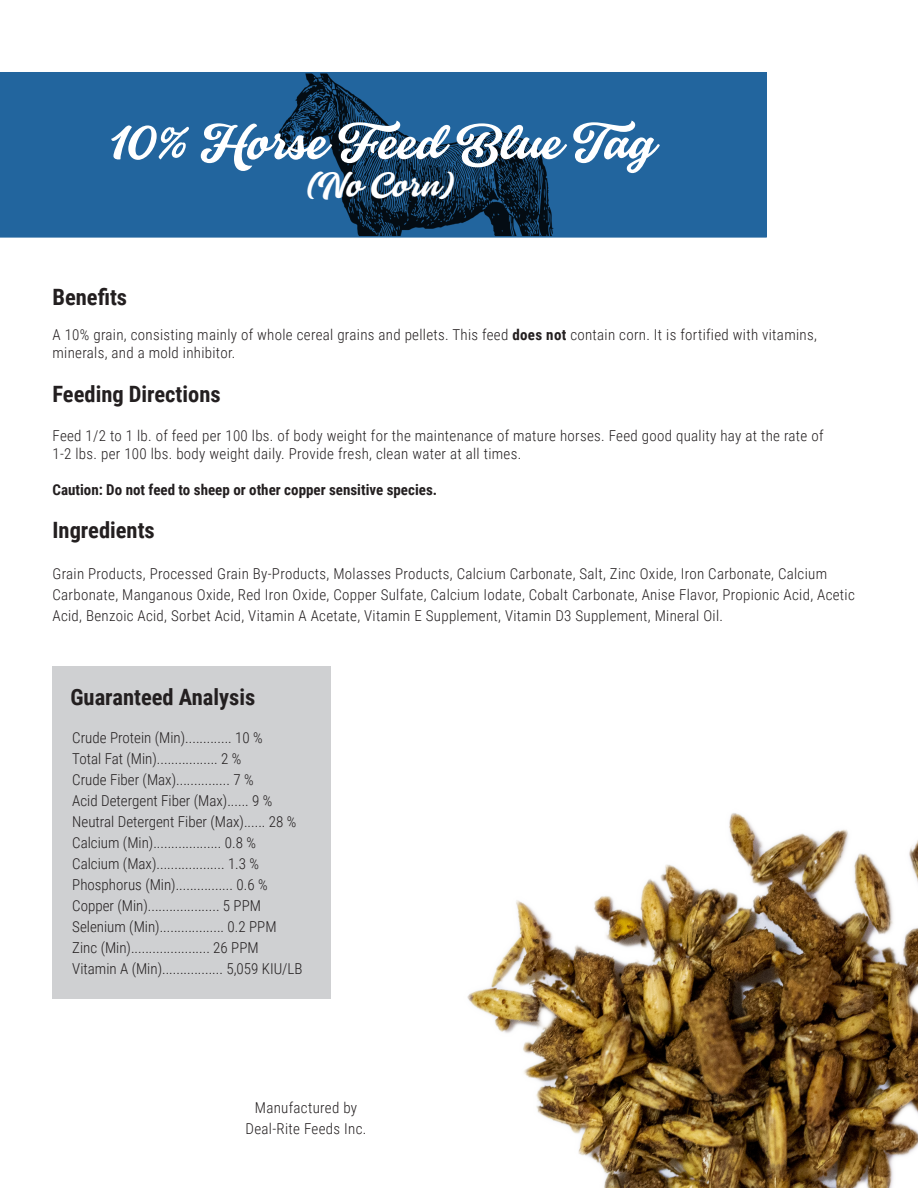
<style>
.page{position:relative;width:918px;height:1188px;background:#fff}
.page>*{position:absolute;margin:0;border:0;box-sizing:border-box;transform-origin:0 0}
.t1{font:52.5px "Monteria";color:#fff}
.t2{font:37.5px "Monteria";color:#fff}
.t3{font:700 22.5px "Roboto Condensed";color:#231f20}
.t4{font:300 15px/18px "Roboto Condensed";letter-spacing:.02em;color:#231f20}
.t5{font:300 15px "Roboto Condensed";color:#231f20}
.t6{font:700 15px "Roboto Condensed";color:#231f20}
.s1{font-weight:700}
</style>
<div class="page">
<svg style="left:0;top:72px;width:767px;height:166px;background:#1e5a8d"></svg>
<img style="left:467px;top:813px;width:451px;height:375px">
<div style="left:52px;top:666px;width:280px;height:333px;background:#cfd0d2"></div>
<p class="t1" style="left:106px;top:107px;width:549px">10% Horse Feed Blue Tag</p>
<p class="t2" style="left:306px;top:160px;width:149px">(No Corn)</p>
<p class="t3" style="left:52px;top:281px;width:76px">Benefits</p>
<p class="t4" style="left:52px;top:325px;width:766px">A 10% grain, consisting mainly of whole cereal grains and pellets. This feed <span class="s1">does not</span> contain corn. It is fortified with vitamins, minerals, and a mold inhibitor.</p>
<p class="t3" style="left:52px;top:379px;width:170px">Feeding Directions</p>
<p class="t4" style="left:52px;top:426px;width:773px">Feed 1/2 to 1 lb. of feed per 100 lbs. of body weight for the maintenance of mature horses. Feed good quality hay at the rate of<br>1-2 lbs. per 100 lbs. body weight daily. Provide fresh, clean water at all times.</p>
<p class="t6" style="left:52px;top:479px;width:386px">Caution: Do not feed to sheep or other copper sensitive species.</p>
<p class="t3" style="left:52px;top:514px;width:104px">Ingredients</p>
<p class="t4" style="left:52px;top:562px;width:804px;line-height:21px">Grain Products, Processed Grain By-Products, Molasses Products, Calcium Carbonate, Salt, Zinc Oxide, Iron Carbonate, Calcium<br>Carbonate, Manganous Oxide, Red Iron Oxide, Copper Sulfate, Calcium Iodate, Cobalt Carbonate, Anise Flavor, Propionic Acid, Acetic<br>Acid, Benzoic Acid, Sorbet Acid, Vitamin A Acetate, Vitamin E Supplement, Vitamin D3 Supplement, Mineral Oil.</p>
<p class="t3" style="left:70px;top:682px;width:186px">Guaranteed Analysis</p>
<p class="t5" style="left:72px;top:727px;width:192px">Crude Protein (Min)............. 10 %</p>
<p class="t5" style="left:72px;top:748px;width:171px">Total Fat (Min)................. 2 %</p>
<p class="t5" style="left:72px;top:769px;width:183px">Crude Fiber (Max)............... 7 %</p>
<p class="t5" style="left:72px;top:790px;width:202px">Acid Detergent Fiber (Max)...... 9 %</p>
<p class="t5" style="left:72px;top:811px;width:226px">Neutral Detergent Fiber (Max)...... 28 %</p>
<p class="t5" style="left:72px;top:832px;width:185px">Calcium (Min)................... 0.8 %</p>
<p class="t5" style="left:72px;top:853px;width:188px">Calcium (Max)................... 1.3 %</p>
<p class="t5" style="left:72px;top:874px;width:197px">Phosphorus (Min)................ 0.6 %</p>
<p class="t5" style="left:72px;top:895px;width:190px">Copper (Min).................... 5 PPM</p>
<p class="t5" style="left:72px;top:916px;width:206px">Selenium (Min).................. 0.2 PPM</p>
<p class="t5" style="left:72px;top:937px;width:188px">Zinc (Min)...................... 26 PPM</p>
<p class="t5" style="left:72px;top:958px;width:232px">Vitamin A (Min)................. 5,059 KIU/LB</p>
<p class="t4" style="left:255px;top:1098px;width:104px">Manufactured by</p>
<p class="t4" style="left:246px;top:1119px;width:122px">Deal-Rite Feeds Inc.</p>
</div>
